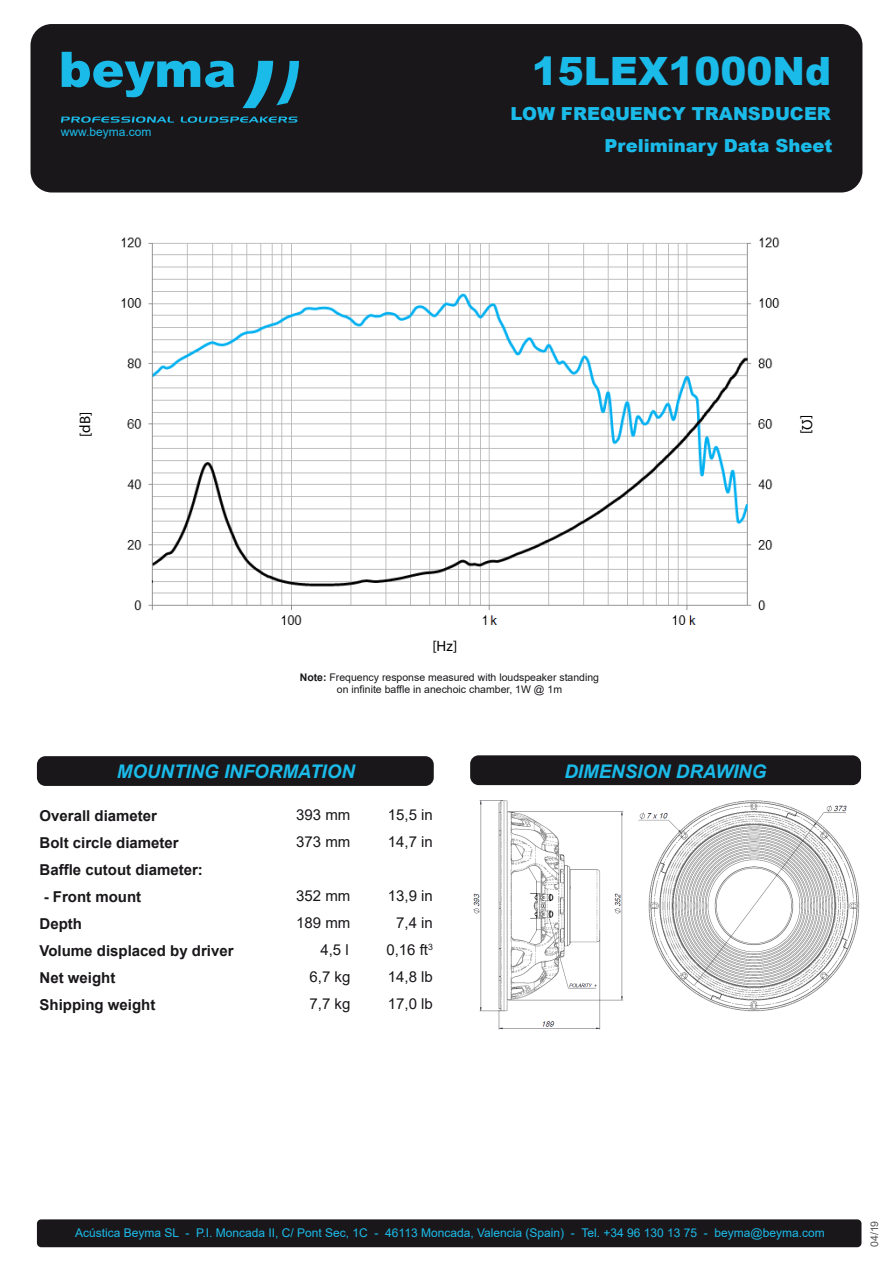
<style>
.page{position:relative;width:893px;height:1263px;background:#fff}
.page>*{position:absolute;margin:0;border:0;box-sizing:border-box;transform-origin:0 0}
.t1{font:900 39px "Arial";color:#1bbbe9}
.t2{font:italic 700 18.75px "Arial";color:#1bbbe9}
.t3{font:900 18px/31.5px "Arial";color:#1bbbe9;text-align:right}
.t4{font:700 15px/27px "Arial";color:#1a171b}
.t5{font:15px "Arial";color:#1a171b}
.t6{font:15px "Myriad Pro";color:#000}
.t7{font:12px "Arial";color:#1bbbe9}
.t8{font:10.5px/12.6px "Arial";color:#1a171b;text-align:center}
.s1{font-weight:700}
</style>
<div class="page">
<div style="left:31px;top:24px;width:831px;height:168px;background:#1a171b;border-radius:21px"></div>
<svg style="left:61px;top:52px;width:238px;height:71px"></svg>
<div style="left:470px;top:755px;width:391px;height:30px;background:#1a171b;border-radius:9px"></div>
<div style="left:37px;top:1219px;width:824px;height:28px;background:#1a171b;border-radius:4px"></div>
<img style="left:473px;top:800px;width:387px;height:230px">
<img style="left:121px;top:237px;width:659px;height:388px">
<div style="left:37px;top:756px;width:397px;height:30px;background:#1a171b;border-radius:9px"></div>
<p class="t7" style="left:61px;top:124px;width:92px">www.beyma.com</p>
<h1 class="t1" style="left:532px;top:43px;width:301px">15LEX1000Nd</h1>
<h3 class="t3" style="left:511px;top:98px;width:323px">LOW FREQUENCY TRANSDUCER<br>Preliminary Data Sheet</h3>
<p class="t6" style="left:76px;top:437px;width:27px;rotate:-90deg">[dB]</p>
<p class="t6" style="left:432px;top:637px;width:26px">[Hz]</p>
<p class="t8" style="left:300px;top:671px;width:301px"><span class="s1">Note:</span> Frequency response measured with loudspeaker standing on infinite baffle in anechoic chamber, 1W @ 1m</p>
<h2 class="t2" style="left:117px;top:759px;width:240px">MOUNTING INFORMATION</h2>
<h2 class="t2" style="left:564px;top:759px;width:204px">DIMENSION DRAWING</h2>
<p class="t4" style="left:40px;top:802px;width:165px">Overall diameter<br>Bolt circle diameter<br>Baffle cutout diameter:</p>
<p class="t4" style="left:40px;top:883px;width:195px">- Front mount<br>Depth<br>Volume displaced by driver<br>Net weight<br>Shipping weight</p>
<p class="t5" style="left:296px;top:804px;width:56px">393 mm</p>
<p class="t5" style="left:388px;top:804px;width:47px">15,5 in</p>
<p class="t5" style="left:296px;top:831px;width:56px">373 mm</p>
<p class="t5" style="left:388px;top:831px;width:47px">14,7 in</p>
<p class="t5" style="left:296px;top:885px;width:56px">352 mm</p>
<p class="t5" style="left:388px;top:885px;width:47px">13,9 in</p>
<p class="t5" style="left:296px;top:912px;width:56px">189 mm</p>
<p class="t5" style="left:396px;top:912px;width:38px">7,4 in</p>
<p class="t5" style="left:320px;top:939px;width:30px">4,5 l</p>
<p class="t5" style="left:386px;top:939px;width:48px">0,16 ft<sup>3</sup></p>
<p class="t5" style="left:309px;top:966px;width:42px">6,7 kg</p>
<p class="t5" style="left:388px;top:966px;width:47px">14,8 lb</p>
<p class="t5" style="left:309px;top:993px;width:42px">7,7 kg</p>
<p class="t5" style="left:388px;top:993px;width:47px">17,0 lb</p>
<p class="t7" style="left:75px;top:1224px;width:751px">Acústica Beyma SL - P.I. Moncada II, C/ Pont Sec, 1C - 46113 Moncada, Valencia (Spain) - Tel. +34 96 130 13 75 - beyma@beyma.com</p>
<p class="t8" style="left:868px;top:1247px;width:28px;rotate:-90deg">04/19</p>
</div>
